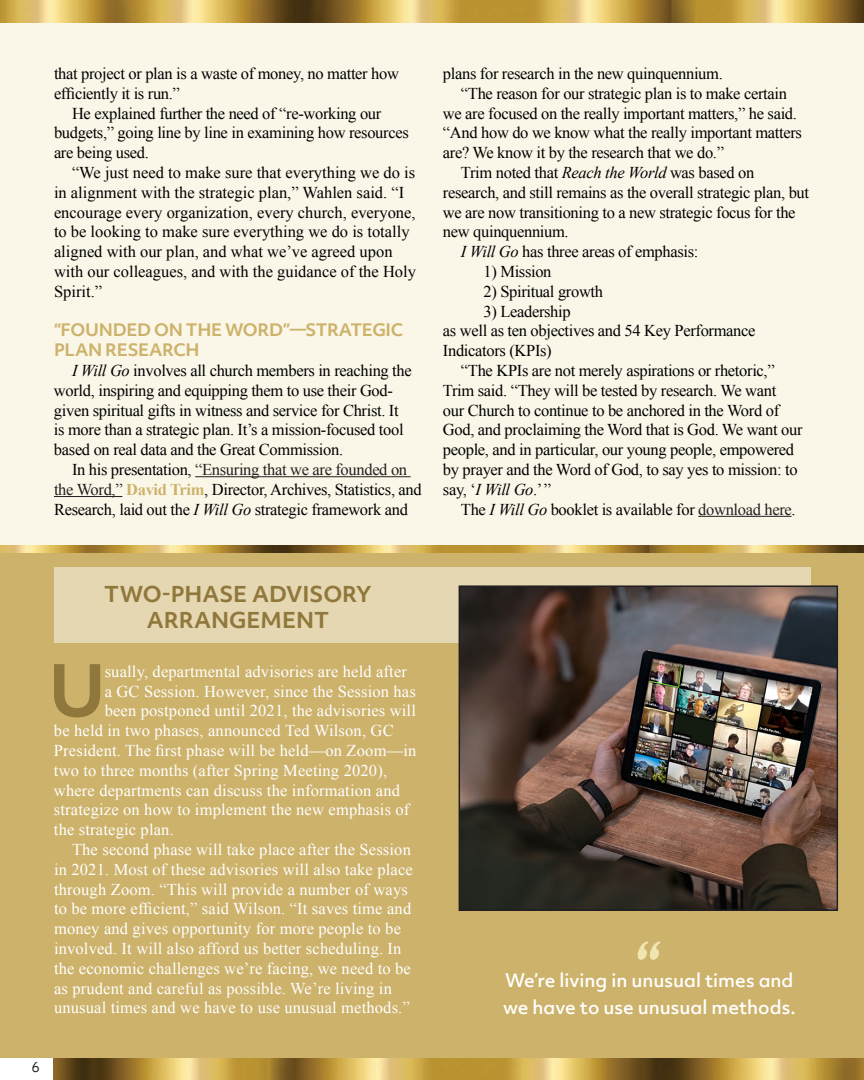
<style>
.page{position:relative;width:864px;height:1080px;background:#fff}
.page>*{position:absolute;margin:0;border:0;box-sizing:border-box;transform-origin:0 0}
.t1{font:135px "Kon Tiki Lounge JF";color:#f0e4b1}
.t2{font:700 68.55px "Objektiv Mk 2";color:#90783c}
.t3{font:700 21px/25.2px "Objektiv Mk 2";color:#90783c;text-align:center}
.t4{font:500 18px "Objektiv Mk 2";color:#fff}
.t5{font:16.5px/19.8px "Times New Roman";letter-spacing:-.02em;color:#000}
.t6{font:16.5px/19.8px "Times New Roman";letter-spacing:.01em;color:#fff}
.t7{font:16.5px/19.8px "Times New Roman";color:#000}
.t8{font:700 16.5px/19.8px "Objektiv Mk 2";letter-spacing:-.02em;color:#cdb26b}
.t9{font:13.5px "Objektiv Mk 3";color:#231f20}
.s1{font-style:italic}
.s2{color:#231f20}
.s3{font-weight:700;color:#cdb26b}
</style>
<div class="page">
<img style="left:53px;top:1058px;width:811px;height:22px">
<div style="left:0;top:0;width:864px;height:1057px;background:#fbf7e8"></div>
<img style="left:0;top:546px;width:864px;height:8px">
<div style="left:0;top:554px;width:864px;height:504px;background:#cdb26b"></div>
<img style="left:0;top:0;width:864px;height:23px">
<hr style="left:195px;top:476px;width:216px;height:1px;background:#231f20">
<hr style="left:54px;top:496px;width:68px;height:1px;background:#231f20">
<hr style="left:698px;top:516px;width:94px;height:1px;background:#231f20">
<div style="left:54px;top:567px;width:757px;height:76px;background:#e5d7b2"></div>
<img style="left:462px;top:588px;width:373px;height:320px">
<div style="left:459px;top:585px;width:379px;height:326px;border:2px solid #231f20"></div>
<p class="t5" style="left:54px;top:63px;width:346px">that project or plan is a waste of money, no matter how efficiently it is run.”</p>
<p class="t5" style="left:54px;top:103px;width:356px;text-indent:18px">He explained further the need of “re-working our budgets,” going line by line in examining how resources are being used.</p>
<p class="t7" style="left:54px;top:162px;width:364px;text-indent:18px">“We just need to make sure that everything we do is in alignment with the strategic plan,” Wahlen said. “I encourage every organization, every church, everyone, to be looking to make sure everything we do is totally aligned with our plan, and what we’ve agreed upon with our colleagues, and with the guidance of the Holy Spirit.”</p>
<p class="t8" style="left:54px;top:320px;width:351px">“FOUNDED ON THE WORD”—STRATEGIC<br>PLAN RESEARCH</p>
<p class="t5" style="left:54px;top:360px;width:359px;text-indent:18px"><span class="s1">I Will Go</span> involves all church members in reaching the world, inspiring and equipping them to use their God&shy;given spiritual gifts in witness and service for Christ. It is more than a strategic plan. It’s a mission-focused tool based on real data and the Great Commission.</p>
<p class="t5" style="left:54px;top:459px;width:369px;text-indent:18px">In his presentation, <span class="s2">“Ensuring that we are founded on the Word,”</span> <span class="s3">David Trim</span>, Director, Archives, Statistics, and<br>Research, laid out the <span class="s1">I Will Go</span> strategic framework and</p>
<p class="t5" style="left:443px;top:63px;width:281px">plans for research in the new quinquennium.</p>
<p class="t5" style="left:443px;top:83px;width:361px;text-indent:18px">“The reason for our strategic plan is to make certain we are focused on the really important matters,” he said. “And how do we know what the really important matters are? We know it by the research that we do.”</p>
<p class="t5" style="left:443px;top:162px;width:368px;text-indent:18px">Trim noted that <span class="s1">Reach the World</span> was based on research, and still remains as the overall strategic plan, but we are now transitioning to a new strategic focus for the new quinquennium.</p>
<p class="t5" style="left:461px;top:241px;width:239px"><span class="s1">I Will Go</span> has three areas of emphasis:</p>
<p class="t5" style="left:483px;top:261px;width:70px">1) Mission</p>
<p class="t5" style="left:483px;top:281px;width:121px">2) Spiritual growth</p>
<p class="t5" style="left:483px;top:301px;width:89px">3) Leadership</p>
<p class="t5" style="left:443px;top:321px;width:314px">as well as ten objectives and 54 Key Performance<br>Indicators (KPIs)</p>
<p class="t5" style="left:443px;top:360px;width:361px;text-indent:18px">“The KPIs are not merely aspirations or rhetoric,” Trim said. “They will be tested by research. We want<br>our Church to continue to be anchored in the Word of God, and proclaiming the Word that is God. We want our people, and in particular, our young people, empowered by prayer and the Word of God, to say yes to mission: to say, ‘<span class="s1">I Will Go</span>.’”</p>
<p class="t5" style="left:461px;top:499px;width:336px">The <span class="s1">I Will Go</span> booklet is available for <span class="s2">download here</span>.</p>
<p class="t3" style="left:104px;top:582px;width:269px">TWO-PHASE ADVISORY<br>ARRANGEMENT</p>
<p class="t2" style="left:48px;top:642px;width:59px">U</p>
<p class="t6" style="left:105px;top:661px;width:304px">sually, departmental advisories are held after</p>
<p class="t6" style="left:105px;top:681px;width:313px">a GC Session. However, since the Session has</p>
<p class="t6" style="left:105px;top:701px;width:313px">been postponed until 2021, the advisories will</p>
<p class="t6" style="left:54px;top:720px;width:341px">be held in two phases, announced Ted Wilson, GC</p>
<p class="t6" style="left:54px;top:740px;width:364px">President. The first phase will be held—on Zoom—in</p>
<p class="t6" style="left:54px;top:760px;width:335px">two to three months (after Spring Meeting 2020),</p>
<p class="t6" style="left:54px;top:780px;width:348px">where departments can discuss the information and</p>
<p class="t6" style="left:54px;top:800px;width:357px">strategize on how to implement the new emphasis of</p>
<p class="t6" style="left:54px;top:819px;width:121px">the strategic plan.</p>
<p class="t6" style="left:54px;top:839px;width:360px;text-indent:18px">The second phase will take place after the Session in 2021. Most of these advisories will also take place through Zoom. “This will provide a number of ways to be more efficient,” said Wilson. “It saves time and money and gives opportunity for more people to be involved. It will also afford us better scheduling. In the economic challenges we’re facing, we need to be as prudent and careful as possible. We’re living in unusual times and we have to use unusual methods.”</p>
<p class="t9" style="left:32px;top:1057px;width:10px">6</p>
<p class="t1" style="left:635px;top:899px;width:30px">“</p>
<p class="t4" style="left:505px;top:967px;width:290px">We’re living in unusual times and</p>
<p class="t4" style="left:503px;top:994px;width:294px">we have to use unusual methods.</p>
</div>
